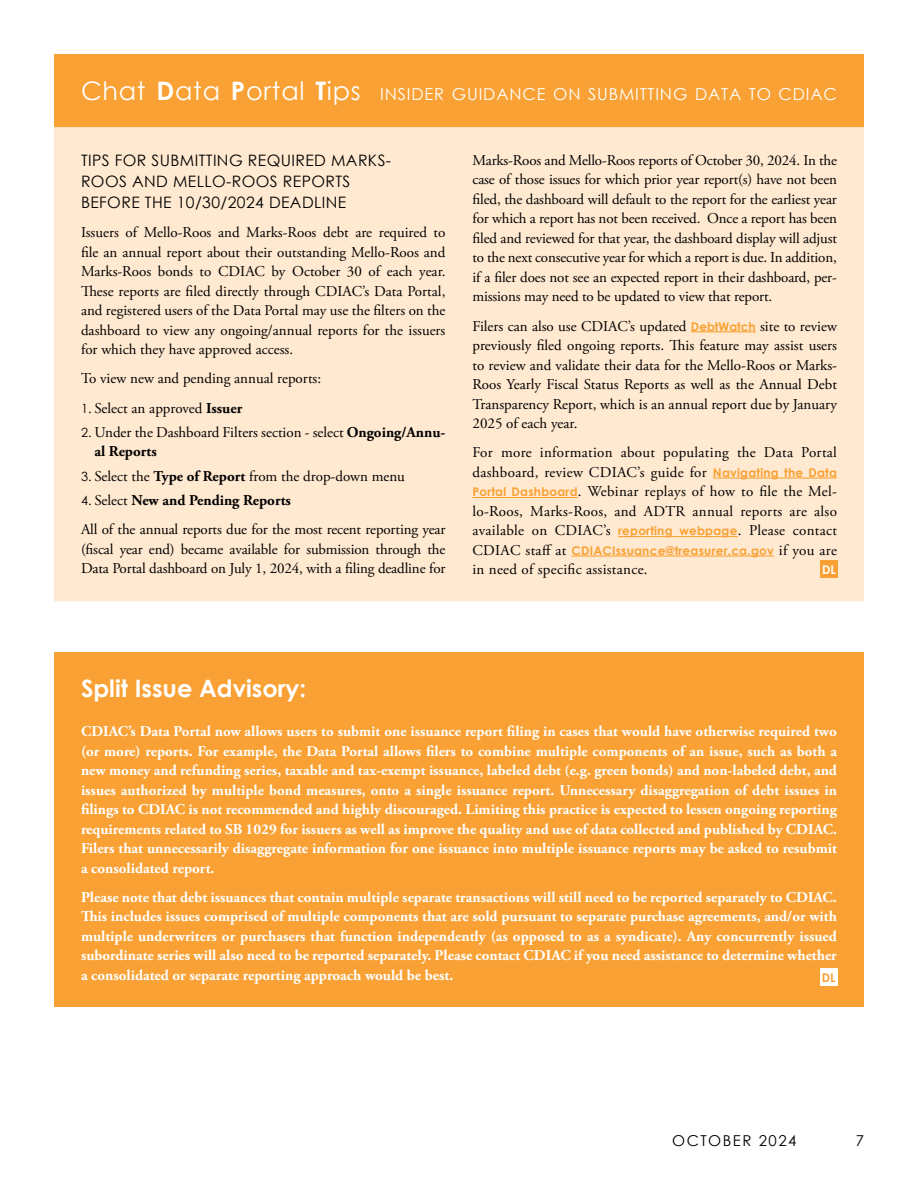
<style>
.page{position:relative;width:918px;height:1188px;background:#fff}
.page>*{position:absolute;margin:0;border:0;box-sizing:border-box;transform-origin:0 0}
.t1{font:700 24px "Century Gothic";color:#fff}
.t2{font:16.5px "Century Gothic";letter-spacing:.05em;color:#fff}
.t3{font:15.75px/21px "Century Gothic";letter-spacing:.025em;color:#000}
.t4{font:15px/19.5px "Adobe Garamond Pro";color:#000;text-align:justify}
.t5{font:700 15px/19.5px "Adobe Garamond Pro";color:#fff;text-align:justify}
.t6{font:15px "Adobe Garamond Pro";letter-spacing:.02em;color:#000}
.t7{font:15px "Century Gothic";letter-spacing:.1em;color:#000}
.t8{font:700 12px "Century Gothic";letter-spacing:.02em;color:#f9a134}
.t9{font:700 12px "Century Gothic";color:#fff}
.s1{font-size:25.5px}
.s2{font-weight:700;font-size:25.5px}
.s3{font-family:"Century Gothic";font-size:12.75px}
.s4{font-weight:700}
.s5{font-family:"Century Gothic";font-weight:700;font-size:12px;color:#f9a134}
.s6{font-family:"Adobe Garamond Pro";font-weight:400;font-size:15px;color:#000}
</style>
<div class="page">
<div style="left:54px;top:54px;width:810px;height:73px;background:#f9a134"></div>
<div style="left:54px;top:127px;width:810px;height:474px;background:#ffe9d0"></div>
<hr style="left:691px;top:331px;width:65px;height:1px;background:#f9a134">
<hr style="left:713px;top:478px;width:124px;height:1px;background:#f9a134">
<hr style="left:472px;top:497px;width:106px;height:1px;background:#f9a134">
<hr style="left:618px;top:536px;width:120px;height:1px;background:#f9a134">
<hr style="left:572px;top:556px;width:202px;height:1px;background:#f9a134">
<div style="left:820px;top:561px;width:18px;height:17px;background:#f9a134"></div>
<div style="left:54px;top:652px;width:810px;height:355px;background:#f9a134"></div>
<div style="left:820px;top:968px;width:18px;height:18px;background:#fff"></div>
<p class="t2" style="left:81px;top:83px;width:758px"><span class="s1">Chat</span> <span class="s2">D</span><span class="s1">ata</span> <span class="s2">P</span><span class="s1">ortal</span> <span class="s2">T</span><span class="s1">ips</span> INSIDER GUIDANCE ON SUBMITTING DATA TO CDIAC</p>
<p class="t3" style="left:81px;top:150px;width:312px">TIPS FOR SUBMITTING REQUIRED MARKS-<br>ROOS AND MELLO-ROOS REPORTS<br>BEFORE THE 10/30/2024 DEADLINE</p>
<p class="t4" style="left:81px;top:223px;width:366px">Issuers of Mello-Roos and Marks-Roos debt are required to file an annual report about their outstanding Mello-Roos and Marks-Roos bonds to CDIAC by October 30 of each year.<br>These reports are filed directly through CDIAC’s Data Portal, and registered users of the Data Portal may use the filters on the dashboard to view any ongoing/annual reports for the issuers for which they have approved access.</p>
<p class="t4" style="left:81px;top:369px;width:242px">To view new and pending annual reports:</p>
<p class="t4" style="left:81px;top:399px;width:163px"><span class="s3">1.</span> Select an approved <span class="s4">Issuer</span></p>
<p class="t4" style="left:94px;top:423px;width:352px;text-indent:-14px"><span class="s3">2.</span> Under the Dashboard Filters section - select <span class="s4">Ongoing/Annu&shy;al Reports</span></p>
<p class="t4" style="left:81px;top:467px;width:326px"><span class="s3">3.</span> Select the <span class="s4">Type of Report</span> from the drop-down menu</p>
<p class="t4" style="left:81px;top:486px;width:366px;line-height:29.2px"><span class="s3">4.</span> Select <span class="s4">New and Pending Reports<br></span>All of the annual reports due for the most recent reporting year</p>
<p class="t4" style="left:81px;top:540px;width:366px">(fiscal year end) became available for submission through the<br>Data Portal dashboard on July 1, 2024, with a filing deadline for</p>
<p class="t4" style="left:472px;top:151px;width:366px">Marks-Roos and Mello-Roos reports of October 30, 2024. In the case of those issues for which prior year report(s) have not been filed, the dashboard will default to the report for the earliest year for which a report has not been received. Once a report has been filed and reviewed for that year, the dashboard display will adjust to the next consecutive year for which a report is due. In addition, if a filer does not see an expected report in their dashboard, per&shy;missions may need to be updated to view that report.</p>
<p class="t4" style="left:472px;top:317px;width:366px">Filers can also use CDIAC’s updated <span class="s5">DebtWatch</span> site to review previously filed ongoing reports. This feature may assist users to review and validate their data for the Mello-Roos or Marks-Roos Yearly Fiscal Status Reports as well as the Annual Debt Transparency Report, which is an annual report due by January 2025 of each year.</p>
<p class="t4" style="left:472px;top:443px;width:366px">For more information about populating the Data Portal dashboard, review CDIAC’s guide for <span class="s5">Navigating the Data Portal Dashboard</span>. Webinar replays of how to file the Mel&shy;lo-Roos, Marks-Roos, and ADTR annual reports are also available on CDIAC’s <span class="s5">reporting webpage</span>. Please contact</p>
<p class="t8" style="left:472px;top:541px;width:366px"><span class="s6">CDIAC staff at</span> CDIACIssuance@treasurer.ca.gov <span class="s6">if you are</span></p>
<p class="t6" style="left:473px;top:561px;width:177px">in need of specific assistance.</p>
<p class="t9" style="left:822px;top:560px;width:15px">DL</p>
<h1 class="t1" style="left:81px;top:670px;width:227px">Split Issue Advisory:</h1>
<p class="t5" style="left:81px;top:722px;width:758px">CDIAC’s Data Portal now allows users to submit one issuance report filing in cases that would have otherwise required two (or more) reports. For example, the Data Portal allows filers to combine multiple components of an issue, such as both a new money and refunding series, taxable and tax-exempt issuance, labeled debt (e.g. green bonds) and non-labeled debt, and issues authorized by multiple bond measures, onto a single issuance report. Unnecessary disaggregation of debt issues in filings to CDIAC is not recommended and highly discouraged. Limiting this practice is expected to lessen ongoing reporting requirements related to SB 1029 for issuers as well as improve the quality and use of data collected and published by CDIAC.<br>Filers that unnecessarily disaggregate information for one issuance into multiple issuance reports may be asked to resubmit a consolidated report.</p>
<p class="t5" style="left:81px;top:888px;width:758px">Please note that debt issuances that contain multiple separate transactions will still need to be reported separately to CDIAC.<br>This includes issues comprised of multiple components that are sold pursuant to separate purchase agreements, and/or with multiple underwriters or purchasers that function independently (as opposed to as a syndicate). Any concurrently issued subordinate series will also need to be reported separately. Please contact CDIAC if you need assistance to determine whether a consolidated or separate reporting approach would be best.</p>
<p class="t8" style="left:822px;top:968px;width:15px">DL</p>
<p class="t7" style="left:672px;top:1130px;width:126px">OCTOBER 2024</p>
<p class="t7" style="left:856px;top:1130px;width:10px">7</p>
</div>
